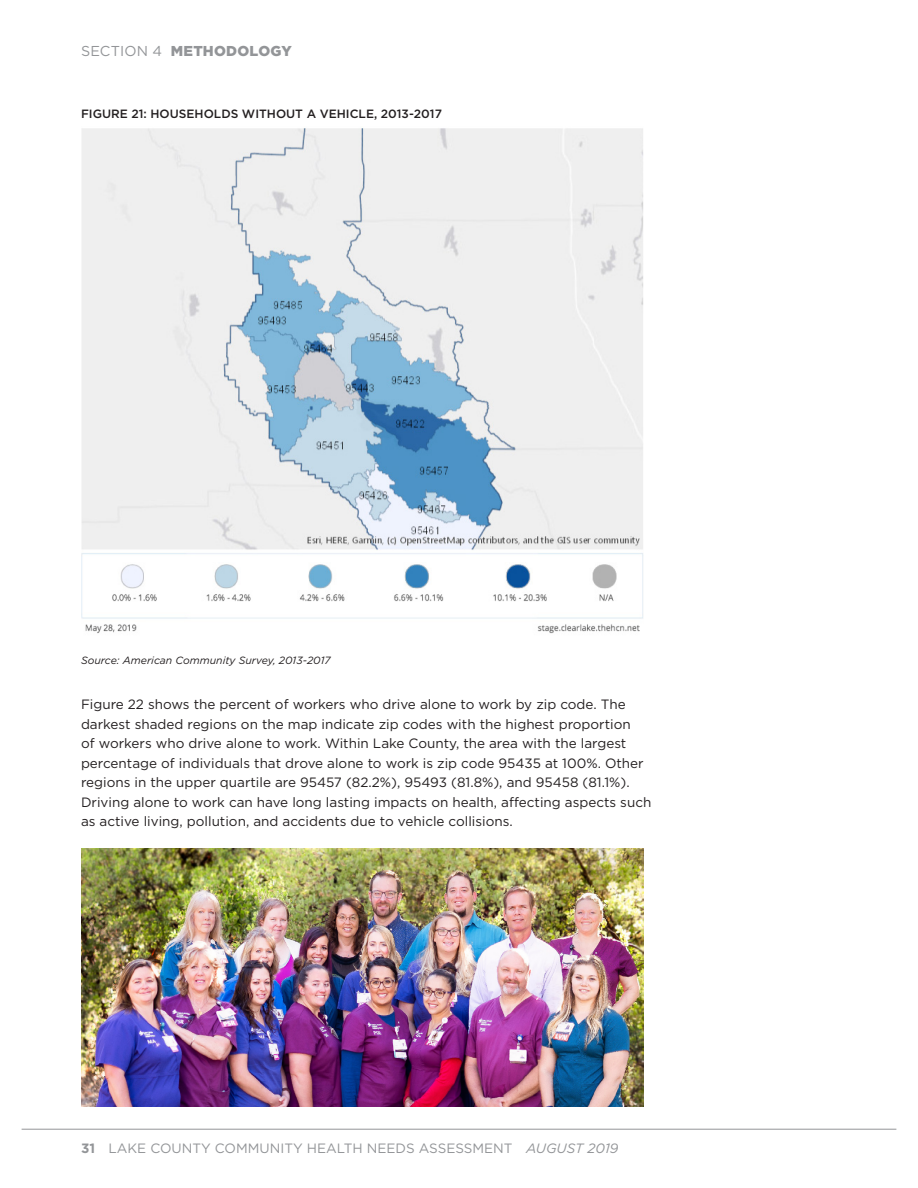
<style>
.page{position:relative;width:918px;height:1188px;background:#fff}
.page>*{position:absolute;margin:0;border:0;box-sizing:border-box;transform-origin:0 0}
.t1{font:900 14.4px "Gotham";letter-spacing:.015em;color:#939598}
.t2{font:13.5px/19.5px "Gotham";color:#231f20}
.t3{font:13.5px "Gotham";color:#939598}
.t4{font:500 12px "Gotham";color:#231f20}
.t5{font:italic 10.5px "Gotham";color:#231f20}
.s1{font-weight:400}
.s2{font-weight:700}
.s3{font-style:italic}
</style>
<div class="page">
<hr style="left:22px;top:1129px;width:874px;height:1px;background:#939598">
<img style="left:81px;top:128px;width:563px;height:506px">
<img style="left:81px;top:849px;width:563px;height:258px">
<p class="t1" style="left:81px;top:41px;width:212px"><span class="s1">SECTION 4</span> METHODOLOGY</p>
<p class="t4" style="left:81px;top:106px;width:362px">FIGURE 21: HOUSEHOLDS WITHOUT A VEHICLE, 2013-2017</p>
<p class="t5" style="left:81px;top:653px;width:251px">Source: American Community Survey, 2013-2017</p>
<p class="t2" style="left:81px;top:695px;width:572px">Figure 22 shows the percent of workers who drive alone to work by zip code. The darkest shaded regions on the map indicate zip codes with the highest proportion<br>of workers who drive alone to work. Within Lake County, the area with the largest percentage of individuals that drove alone to work is zip code 95435 at 100%. Other regions in the upper quartile are 95457 (82.2%), 95493 (81.8%), and 95458 (81.1%).<br>Driving alone to work can have long lasting impacts on health, affecting aspects such as active living, pollution, and accidents due to vehicle collisions.</p>
<p class="t3" style="left:81px;top:1139px;width:539px"><span class="s2">31</span> LAKE COUNTY COMMUNITY HEALTH NEEDS ASSESSMENT <span class="s3">AUGUST 2019</span></p>
</div>
